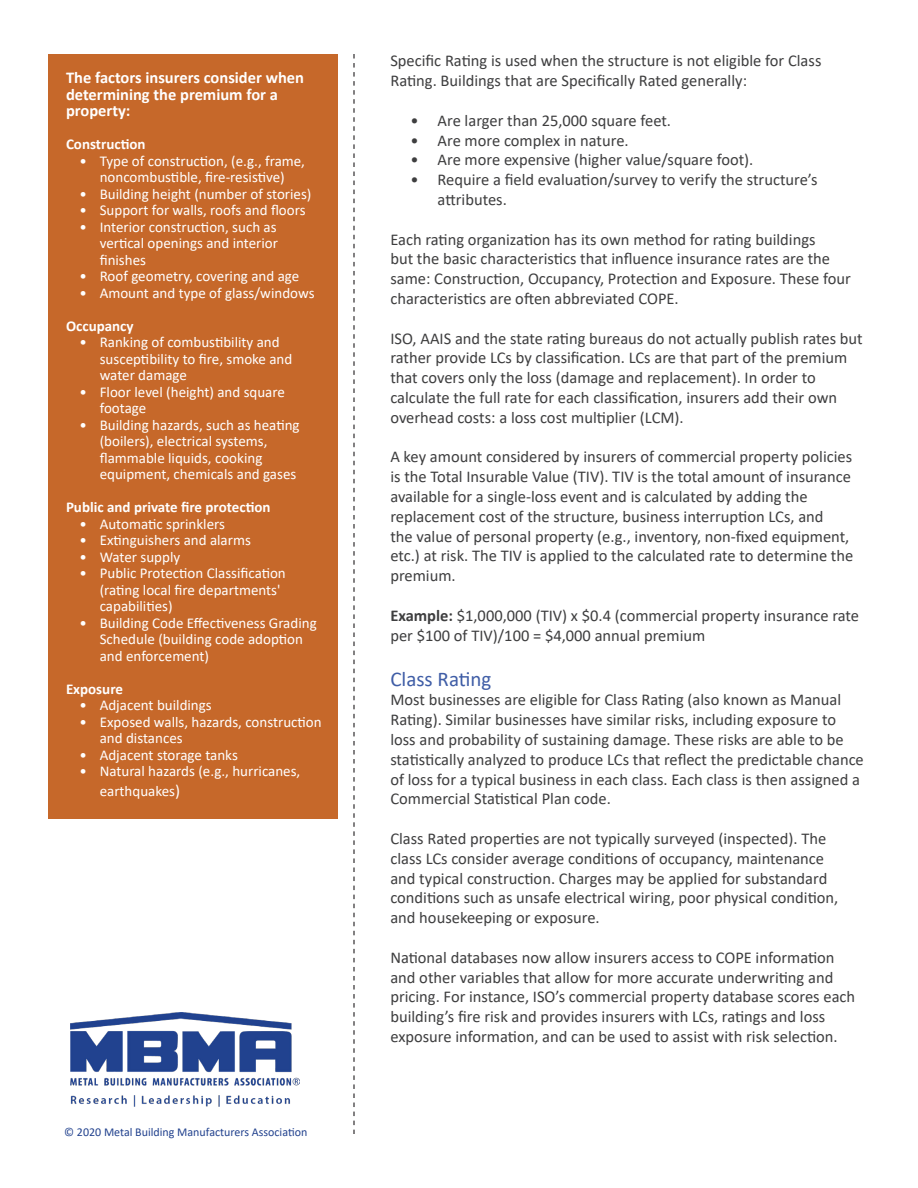
<style>
.page{position:relative;width:918px;height:1188px;background:#fff}
.page>*{position:absolute;margin:0;border:0;box-sizing:border-box;transform-origin:0 0}
.t1{font:21px "Calibri";color:#3f5da6}
.t2{font:16.5px/19.8px "Calibri";color:#3e3e3f}
.t3{font:700 16.5px/16.5px "Calibri";color:#fff}
.t4{font:15px/16.5px "Calibri";color:#fff}
.t5{font:700 15px "Calibri";color:#fff}
.t6{font:12px "Calibri";color:#22428e}
.s1{font-size:16.5px}
.s2{font-weight:700}
</style>
<div class="page">
<div style="left:49px;top:54px;width:289px;height:765px;background:#c6682a"></div>
<svg style="left:353px;top:54px;width:2px;height:1080px"></svg>
<img style="left:70px;top:1012px;width:230px;height:95px">
<p class="t3" style="left:66px;top:69px;width:240px">The factors insurers consider when determining the premium for a property:</p>
<p class="t5" style="left:66px;top:134px;width:81px">Construction</p>
<p class="t4" style="left:80px;top:152px;width:227px;text-align:center">• Type of construction, (e.g., frame, noncombustible, fire-resistive)</p>
<p class="t4" style="left:80px;top:185px;width:234px">• Building height (number of stories)</p>
<p class="t4" style="left:80px;top:202px;width:228px">• Support for walls, roofs and floors</p>
<p class="t4" style="left:100px;top:218px;width:180px;text-align:justify;text-indent:-20px">• Interior construction, such as vertical openings and interior finishes</p>
<p class="t4" style="left:80px;top:268px;width:221px">• Roof geometry, covering and age</p>
<p class="t4" style="left:80px;top:284px;width:237px">• Amount and type of glass/windows</p>
<p class="t5" style="left:66px;top:315px;width:69px">Occupancy</p>
<p class="t4" style="left:100px;top:334px;width:194px;text-indent:-20px">• Ranking of combustibility and susceptibility to fire, smoke and water damage</p>
<p class="t4" style="left:100px;top:383px;width:187px;text-indent:-20px">• Floor level (height) and square footage</p>
<p class="t4" style="left:100px;top:416px;width:201px;text-indent:-20px">• Building hazards, such as heating (boilers), electrical systems, flammable liquids, cooking equipment, chemicals and gases</p>
<p class="t5" style="left:66px;top:497px;width:206px">Public and private fire protection</p>
<p class="t4" style="left:80px;top:515px;width:147px">• Automatic sprinklers</p>
<p class="t4" style="left:80px;top:532px;width:173px">• Extinguishers and alarms</p>
<p class="t4" style="left:80px;top:548px;width:102px">• Water supply</p>
<p class="t4" style="left:100px;top:565px;width:188px;text-indent:-20px">• Public Protection Classification (rating local fire departments' capabilities)</p>
<p class="t4" style="left:100px;top:614px;width:219px;text-indent:-20px">• Building Code Effectiveness Grading<br>Schedule (building code adoption and enforcement)</p>
<p class="t5" style="left:66px;top:678px;width:59px">Exposure</p>
<p class="t4" style="left:80px;top:697px;width:134px">• Adjacent buildings</p>
<p class="t4" style="left:100px;top:713px;width:223px;text-indent:-20px">• Exposed walls, hazards, construction and distances</p>
<p class="t4" style="left:80px;top:746px;width:160px">• Adjacent storage tanks</p>
<p class="t4" style="left:100px;top:761px;width:202px;line-height:19.8px;text-indent:-20px">• Natural hazards (e.g., hurricanes, earthquakes<span class="s1">)</span></p>
<p class="t6" style="left:64px;top:1124px;width:245px">© 2020 Metal Building Manufacturers Association</p>
<p class="t2" style="left:390px;top:51px;width:433px">Specific Rating is used when the structure is not eligible for Class<br>Rating. Buildings that are Specifically Rated generally:</p>
<p class="t2" style="left:411px;top:110px;width:262px">• Are larger than 25,000 square feet.</p>
<p class="t2" style="left:411px;top:130px;width:220px">• Are more complex in nature.</p>
<p class="t2" style="left:411px;top:150px;width:344px">• Are more expensive (higher value/square foot).</p>
<p class="t2" style="left:438px;top:169px;width:381px;text-indent:-27px">• Require a field evaluation/survey to verify the structure’s attributes.</p>
<p class="t2" style="left:390px;top:229px;width:462px">Each rating organization has its own method for rating buildings<br>but the basic characteristics that influence insurance rates are the same: Construction, Occupancy, Protection and Exposure. These four characteristics are often abbreviated COPE.</p>
<p class="t2" style="left:390px;top:328px;width:474px">ISO, AAIS and the state rating bureaus do not actually publish rates but rather provide LCs by classification. LCs are that part of the premium that covers only the loss (damage and replacement). In order to calculate the full rate for each classification, insurers add their own overhead costs: a loss cost multiplier (LCM).</p>
<p class="t2" style="left:390px;top:447px;width:464px">A key amount considered by insurers of commercial property policies is the Total Insurable Value (TIV). TIV is the total amount of insurance available for a single-loss event and is calculated by adding the replacement cost of the structure, business interruption LCs, and<br>the value of personal property (e.g., inventory, non-fixed equipment, etc.) at risk. The TIV is applied to the calculated rate to determine the premium.</p>
<p class="t2" style="left:390px;top:605px;width:470px"><span class="s2">Example:</span> $1,000,000 (TIV) x $0.4 (commercial property insurance rate per $100 of TIV)/100 = $4,000 annual premium</p>
<p class="t1" style="left:390px;top:664px;width:103px">Class Rating</p>
<p class="t2" style="left:390px;top:690px;width:475px">Most businesses are eligible for Class Rating (also known as Manual Rating). Similar businesses have similar risks, including exposure to loss and probability of sustaining damage. These risks are able to be statistically analyzed to produce LCs that reflect the predictable chance of loss for a typical business in each class. Each class is then assigned a Commercial Statistical Plan code.</p>
<p class="t2" style="left:390px;top:828px;width:449px">Class Rated properties are not typically surveyed (inspected). The class LCs consider average conditions of occupancy, maintenance and typical construction. Charges may be applied for substandard conditions such as unsafe electrical wiring, poor physical condition, and housekeeping or exposure.</p>
<p class="t2" style="left:390px;top:947px;width:466px">National databases now allow insurers access to COPE information and other variables that allow for more accurate underwriting and pricing. For instance, ISO’s commercial property database scores each building’s fire risk and provides insurers with LCs, ratings and loss exposure information, and can be used to assist with risk selection.</p>
</div>
